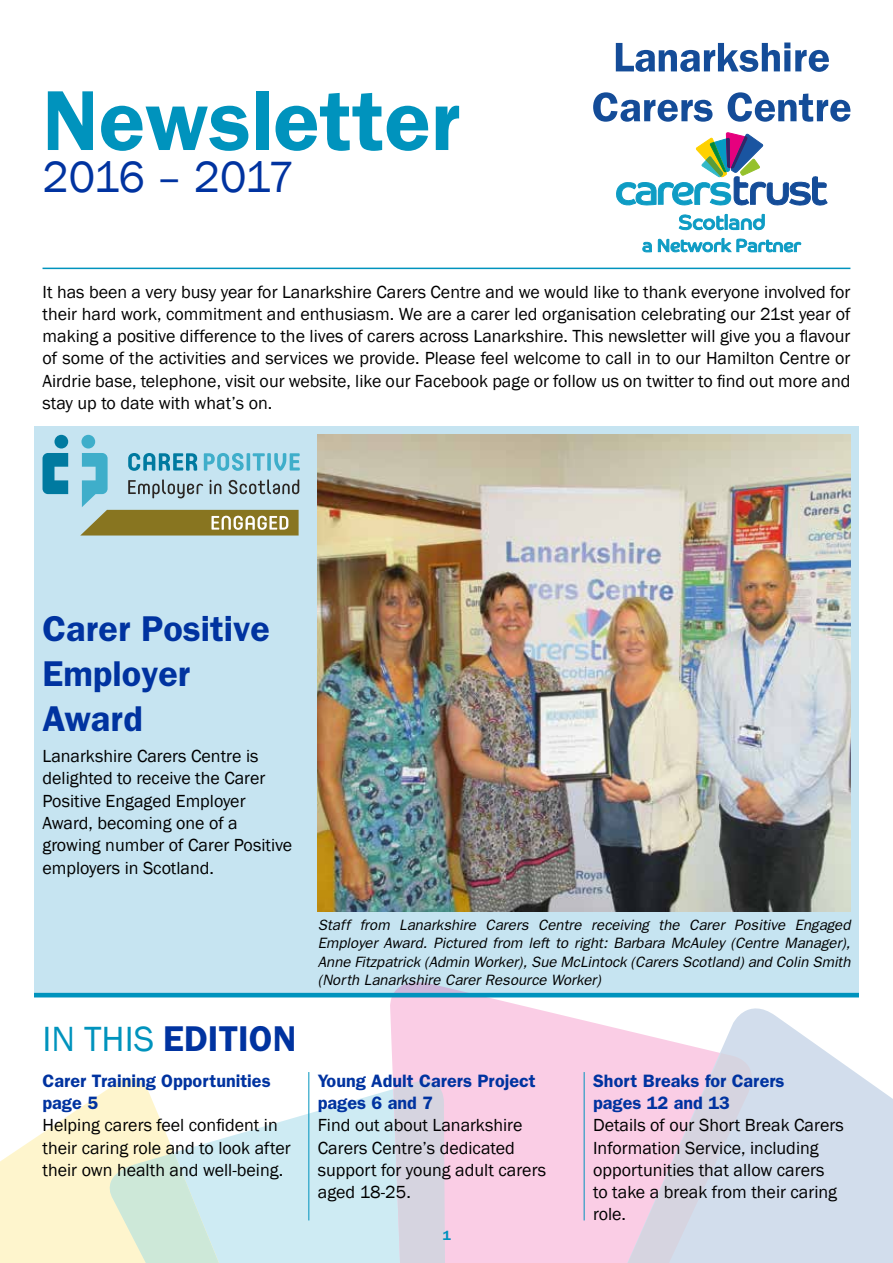
<style>
.page{position:relative;width:893px;height:1263px;background:#fff}
.page>*{position:absolute;margin:0;border:0;box-sizing:border-box;transform-origin:0 0}
.t1{font:600 85.5px "Franklin Gothic";color:#0093bd}
.t2{font:45px "Franklin Gothic";letter-spacing:-.035em;color:#0033a0}
.t3{font:600 36px/44.7px "Franklin Gothic";color:#0033a0}
.t4{font:18px/22.4px "Franklin Gothic";color:#000}
.t5{font:600 18px/22.4px "Franklin Gothic";color:#0033a0}
.t6{font:italic 15px/18.6px "Franklin Gothic";color:#000;text-align:justify}
.t7{font:600 13.5px "Franklin Gothic";color:#0093bd}
.s1{font-weight:400;color:#0093bd}
</style>
<div class="page">
<div style="left:34px;top:426px;width:825px;height:571px;background:#c6e4f1"></div>
<svg style="left:389px;top:982px;width:374px;height:281px"></svg>
<svg style="left:0;top:1068px;width:403px;height:195px"></svg>
<svg style="left:99px;top:1152px;width:285px;height:111px;background:#d2ebe8"></svg>
<svg style="left:464px;top:997px;width:429px;height:266px"></svg>
<svg style="left:478px;top:1052px;width:285px;height:211px;background:#eed0e5"></svg>
<svg style="left:392px;top:1072px;width:56px;height:191px;background:#d9d5e2"></svg>
<svg style="left:643px;top:242px;width:9px;height:10px"></svg>
<svg style="left:737px;top:239px;width:64px;height:13px"></svg>
<svg style="left:658px;top:238px;width:73px;height:14px"></svg>
<svg style="left:616px;top:43px;width:213px;height:29px"></svg>
<svg style="left:593px;top:92px;width:120px;height:30px"></svg>
<svg style="left:728px;top:92px;width:122px;height:30px"></svg>
<svg style="left:616px;top:132px;width:212px;height:99px"></svg>
<img style="left:318px;top:435px;width:532px;height:476px">
<svg style="left:43px;top:453px;width:25px;height:41px"></svg>
<div style="left:54px;top:435px;width:14px;height:13px;background:#007aa0;border-radius:50%"></div>
<div style="left:81px;top:435px;width:14px;height:13px;background:#3faeca;border-radius:50%"></div>
<svg style="left:81px;top:453px;width:219px;height:82px"></svg>
<hr style="left:308px;top:1072px;width:1px;height:148px;background:#0093bd">
<hr style="left:584px;top:1072px;width:1px;height:148px;background:#0093bd">
<hr style="left:34px;top:993px;width:825px;height:4px;background:#0093bd">
<hr style="left:43px;top:268px;width:807px;height:1px;background:#0093bd">
<h1 class="t1" style="left:43px;top:70px;width:419px">Newsletter</h1>
<h2 class="t2" style="left:43px;top:149px;width:253px">2016 – 2017</h2>
<p class="t4" style="left:43px;top:281px;width:809px;text-align:justify">It has been a very busy year for Lanarkshire Carers Centre and we would like to thank everyone involved for their hard work, commitment and enthusiasm. We are a carer led organisation celebrating our 21st year of making a positive difference to the lives of carers across Lanarkshire. This newsletter will give you a flavour of some of the activities and services we provide. Please feel welcome to call in to our Hamilton Centre or Airdrie base, telephone, visit our website, like our Facebook page or follow us on twitter to find out more and stay up to date with what’s on.</p>
<h3 class="t3" style="left:43px;top:606px;width:229px">Carer Positive<br>Employer<br>Award</h3>
<p class="t4" style="left:43px;top:745px;width:251px">Lanarkshire Carers Centre is delighted to receive the Carer<br>Positive Engaged Employer<br>Award, becoming one of a growing number of Carer Positive employers in Scotland.</p>
<h3 class="t3" style="left:43px;top:1015px;width:255px"><span class="s1">IN THIS</span> EDITION</h3>
<p class="t5" style="left:43px;top:1069px;width:230px">Carer Training Opportunities page 5</p>
<p class="t4" style="left:43px;top:1114px;width:250px">Helping carers feel confident in their caring role and to look after their own health and well-being.</p>
<p class="t6" style="left:318px;top:915px;width:534px">Staff from Lanarkshire Carers Centre receiving the Carer Positive Engaged Employer Award. Pictured from left to right: Barbara McAuley (Centre Manager), Anne Fitzpatrick (Admin Worker), Sue McLintock (Carers Scotland) and Colin Smith (North Lanarkshire Carer Resource Worker)</p>
<p class="t5" style="left:318px;top:1069px;width:219px">Young Adult Carers Project pages 6 and 7</p>
<p class="t4" style="left:318px;top:1114px;width:230px">Find out about Lanarkshire<br>Carers Centre’s dedicated support for young adult carers aged 18-25.</p>
<p class="t7" style="left:443px;top:1227px;width:10px">1</p>
<p class="t5" style="left:593px;top:1069px;width:193px">Short Breaks for Carers pages 12 and 13</p>
<p class="t4" style="left:593px;top:1114px;width:252px">Details of our Short Break Carers<br>Information Service, including opportunities that allow carers<br>to take a break from their caring role.</p>
</div>
